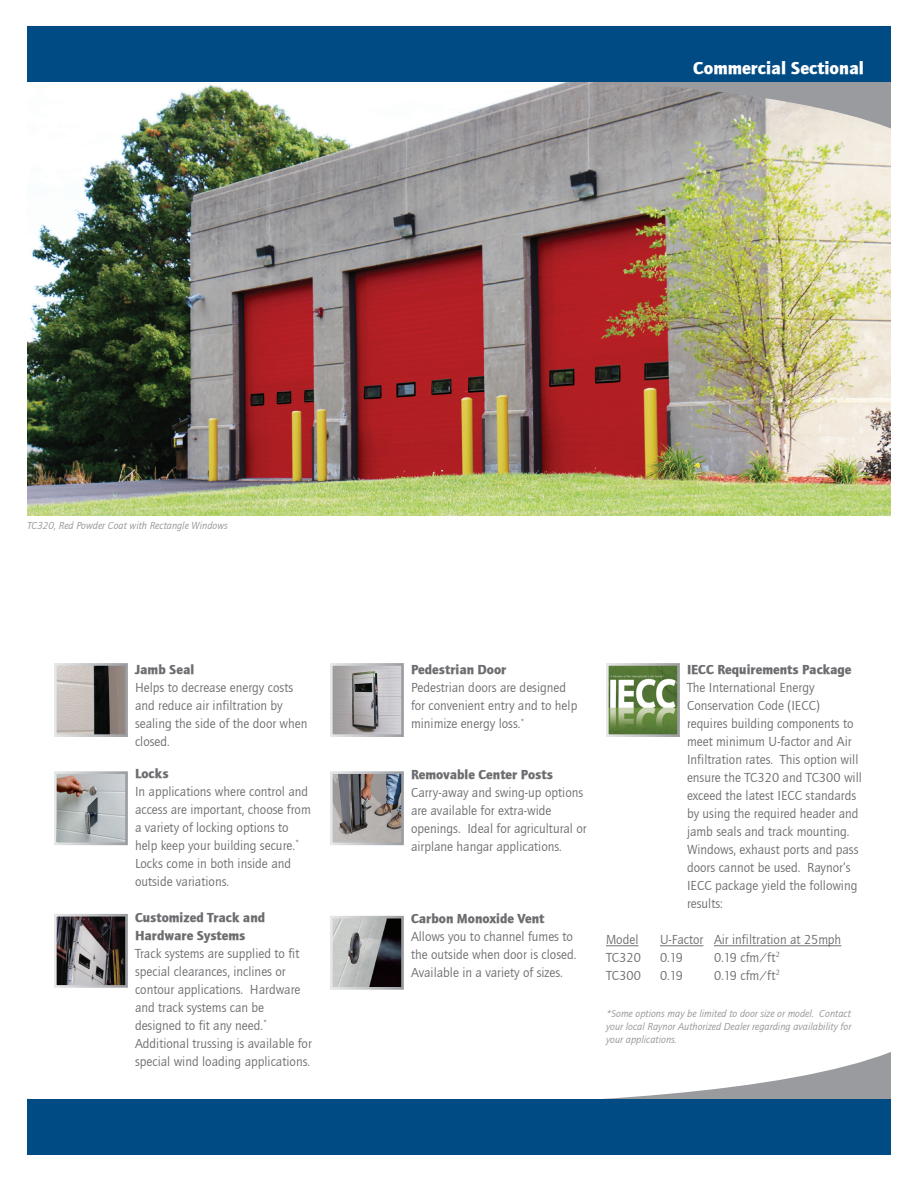
<style>
.page{position:relative;width:918px;height:1188px;background:#fff}
.page>*{position:absolute;margin:0;border:0;box-sizing:border-box;transform-origin:0 0}
.t1{font:18px "Quay Sans ITCTT Black";color:#fff}
.t2{font:13.5px/18px "Quay Sans ITCTT Book";color:#6c6d70}
.t3{font:13.5px/18px "Quay Sans ITCTT Black";color:#6c6d70}
.t4{font:italic 10.5px/12.6px "Quay Sans ITCTT Book";color:#939598;text-align:justify}
</style>
<div class="page">
<hr style="left:606px;top:946px;width:32px;height:1px;background:#6c6d70">
<hr style="left:660px;top:946px;width:43px;height:1px;background:#6c6d70">
<hr style="left:714px;top:946px;width:127px;height:1px;background:#6c6d70">
<img style="left:27px;top:129px;width:864px;height:386px">
<svg style="left:27px;top:1052px;width:864px;height:47px"></svg>
<div style="left:27px;top:1099px;width:864px;height:56px;background:#004b84"></div>
<img style="left:138px;top:82px;width:753px;height:47px">
<div style="left:27px;top:26px;width:864px;height:56px;background:#004b84"></div>
<img style="left:58px;top:667px;width:66px;height:66px">
<div style="left:54px;top:663px;width:74px;height:74px;border:3px solid #fff"></div>
<img style="left:58px;top:775px;width:66px;height:66px">
<div style="left:54px;top:771px;width:74px;height:74px;border:3px solid #fff"></div>
<img style="left:58px;top:918px;width:66px;height:66px">
<div style="left:54px;top:914px;width:74px;height:74px;border:3px solid #fff"></div>
<img style="left:334px;top:667px;width:66px;height:66px">
<div style="left:330px;top:663px;width:74px;height:74px;border:3px solid #fff"></div>
<img style="left:334px;top:775px;width:66px;height:66px">
<div style="left:330px;top:771px;width:74px;height:74px;border:3px solid #fff"></div>
<img style="left:334px;top:920px;width:66px;height:66px">
<div style="left:330px;top:916px;width:74px;height:74px;border:3px solid #fff"></div>
<img style="left:610px;top:667px;width:66px;height:66px">
<div style="left:606px;top:663px;width:74px;height:74px;border:3px solid #fff"></div>
<p class="t1" style="left:693px;top:57px;width:172px">Commercial Sectional</p>
<p class="t4" style="left:27px;top:519px;width:202px">TC320, Red Powder Coat with Rectangle Windows</p>
<p class="t3" style="left:135px;top:661px;width:61px">Jamb Seal</p>
<p class="t2" style="left:135px;top:679px;width:174px">Helps to decrease energy costs and reduce air infiltration by sealing the side of the door when closed.</p>
<p class="t3" style="left:135px;top:764px;width:35px">Locks</p>
<p class="t2" style="left:135px;top:782px;width:177px">In applications where control and access are important, choose from a variety of locking options to help keep your building secure.<sup>*<br></sup>Locks come in both inside and outside variations.</p>
<p class="t3" style="left:135px;top:908px;width:132px">Customized Track and<br>Hardware Systems</p>
<p class="t2" style="left:135px;top:944px;width:178px">Track systems are supplied to fit special clearances, inclines or contour applications. Hardware and track systems can be designed to fit any need.<sup>*<br></sup>Additional trussing is available for special wind loading applications.</p>
<p class="t3" style="left:411px;top:661px;width:97px">Pedestrian Door</p>
<p class="t2" style="left:411px;top:679px;width:168px">Pedestrian doors are designed for convenient entry and to help minimize energy loss.<sup>*</sup></p>
<p class="t3" style="left:411px;top:766px;width:143px">Removable Center Posts</p>
<p class="t2" style="left:411px;top:784px;width:177px">Carry-away and swing-up options are available for extra-wide openings. Ideal for agricultural or airplane hangar applications.</p>
<p class="t3" style="left:411px;top:910px;width:135px">Carbon Monoxide Vent</p>
<p class="t2" style="left:411px;top:928px;width:167px">Allows you to channel fumes to the outside when door is closed.<br>Available in a variety of sizes.</p>
<p class="t3" style="left:687px;top:660px;width:166px">IECC Requirements Package</p>
<p class="t2" style="left:687px;top:678px;width:176px">The International Energy<br>Conservation Code (IECC) requires building components to meet minimum U-factor and Air<br>Infiltration rates. This option will ensure the TC320 and TC300 will exceed the latest IECC standards by using the required header and jamb seals and track mounting.<br>Windows, exhaust ports and pass doors cannot be used. Raynor’s<br>IECC package yield the following results:</p>
<p class="t2" style="left:606px;top:930px;width:34px">Model</p>
<p class="t2" style="left:660px;top:930px;width:183px">U-Factor Air infiltration at 25mph</p>
<p class="t2" style="left:606px;top:948px;width:36px">TC320</p>
<p class="t2" style="left:660px;top:948px;width:25px">0.19</p>
<p class="t2" style="left:714px;top:948px;width:67px">0.19 cfm/ft<sup>2</sup></p>
<p class="t2" style="left:606px;top:966px;width:36px">TC300</p>
<p class="t2" style="left:660px;top:966px;width:25px">0.19</p>
<p class="t2" style="left:714px;top:966px;width:67px">0.19 cfm/ft<sup>2</sup></p>
<p class="t4" style="left:606px;top:1008px;width:247px">*Some options may be limited to door size or model. Contact your local Raynor Authorized Dealer regarding availability for your applications.</p>
</div>
